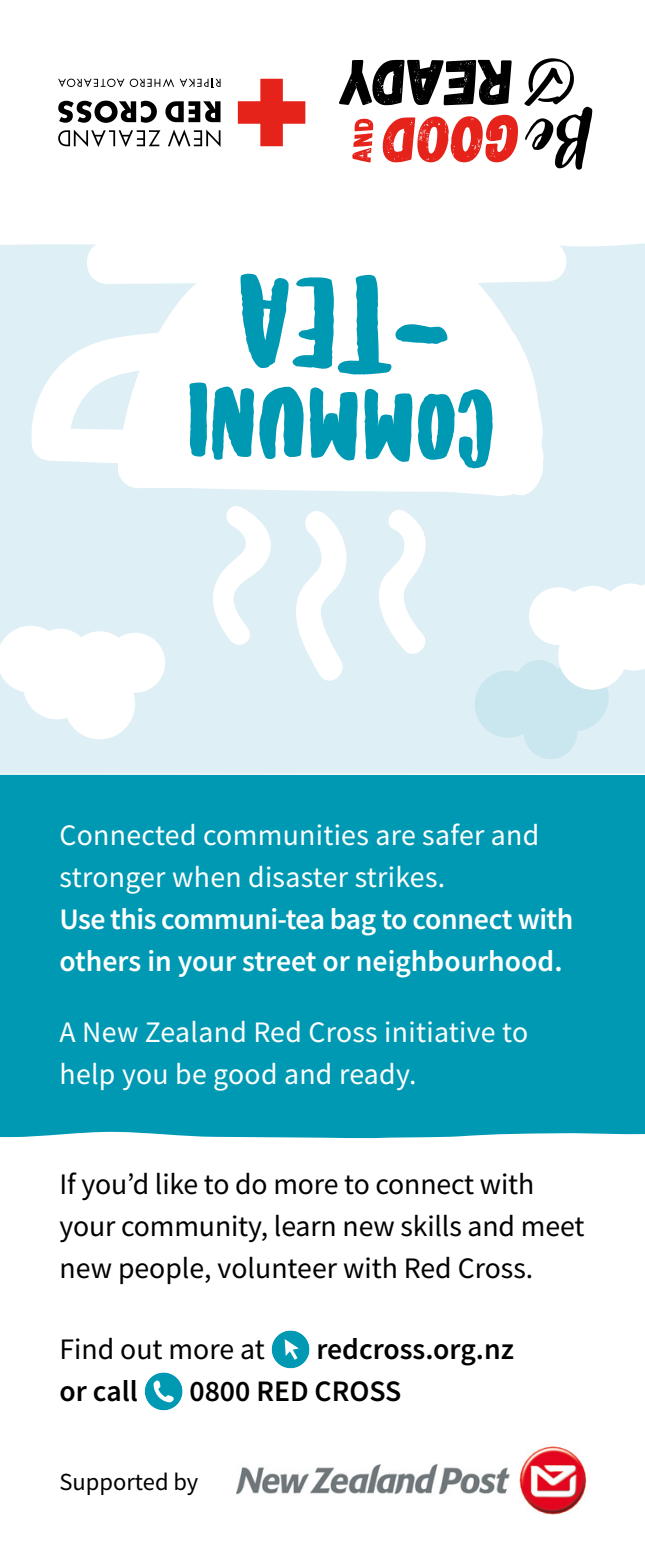
<style>
.page{position:relative;width:645px;height:1548px;background:#fff}
.page>*{position:absolute;margin:0;border:0;box-sizing:border-box;transform-origin:0 0}
.t1{font:126px "Sunrise International";color:#0099b3;scale:1.11 1}
.t2{font:98.7px "Sunrise International";color:#0099b3;scale:1.11 1}
.t3{font:italic 73.85px "Organika Script";color:#000}
.t4{font:29.75px/42px "Source Sans Pro";letter-spacing:-.005em;color:#000}
.t5{font:29.75px/42px "Source Sans Pro";letter-spacing:.01em;color:#fff}
.t6{font:600 29.75px/42px "Source Sans Pro";letter-spacing:-.01em;color:#fff}
.t7{font:600 29.75px "Source Sans Pro";color:#000}
.t8{font:24.5px "Source Sans Pro";color:#000}
</style>
<div class="page">
<div style="left:0;top:243px;width:645px;height:530px;background:#deeff5"></div>
<svg style="left:475px;top:580px;width:170px;height:179px"></svg>
<div style="left:0;top:775px;width:645px;height:363px;background:#0099b3"></div>
<svg style="left:29px;top:243px;width:544px;height:253px"></svg>
<svg style="left:373px;top:502px;width:60px;height:159px"></svg>
<svg style="left:290px;top:504px;width:65px;height:185px"></svg>
<svg style="left:205px;top:500px;width:77px;height:152px"></svg>
<svg style="left:168px;top:129px;width:52px;height:18px"></svg>
<svg style="left:58px;top:130px;width:102px;height:17px"></svg>
<svg style="left:165px;top:101px;width:55px;height:21px"></svg>
<svg style="left:58px;top:101px;width:99px;height:22px"></svg>
<svg style="left:238px;top:79px;width:67px;height:67px"></svg>
<svg style="left:131px;top:78px;width:43px;height:9px"></svg>
<svg style="left:117px;top:79px;width:7px;height:8px"></svg>
<svg style="left:107px;top:79px;width:9px;height:8px"></svg>
<div style="left:108px;top:80px;width:7px;height:6px;background:#fff;border-radius:50%"></div>
<svg style="left:58px;top:79px;width:48px;height:8px"></svg>
<svg style="left:180px;top:79px;width:41px;height:9px"></svg>
<svg style="left:0;top:626px;width:165px;height:113px"></svg>
<svg style="left:271px;top:1330px;width:39px;height:39px"></svg>
<svg style="left:144px;top:1372px;width:39px;height:39px"></svg>
<img style="left:237px;top:1446px;width:350px;height:68px">
<svg style="left:382px;top:115px;width:136px;height:47px"></svg>
<svg style="left:352px;top:118px;width:21px;height:44px"></svg>
<svg style="left:339px;top:60px;width:173px;height:45px"></svg>
<svg style="left:524px;top:58px;width:50px;height:48px"></svg>
<h3 class="t3" style="left:595px;top:186px;width:62px;rotate:-180deg">Be</h3>
<h1 class="t1" style="left:446px;top:384px;width:192px;rotate:-178deg">-tea</h1>
<h2 class="t2" style="left:492px;top:474px;width:277px;rotate:-178deg">CommunI</h2>
<p class="t5" style="left:60px;top:813px;width:481px">Connected communities are safer and stronger when disaster strikes.</p>
<p class="t6" style="left:60px;top:897px;width:515px">Use this communi-tea bag to connect with others in your street or neighbourhood.</p>
<p class="t5" style="left:60px;top:1011px;width:470px">A New Zealand Red Cross initiative to help you be good and ready.</p>
<p class="t4" style="left:60px;top:1162px;width:526px">If you’d like to do more to connect with your community, learn new skills and meet new people, volunteer with Red Cross.</p>
<p class="t4" style="left:60px;top:1328px;width:207px">Find out more at</p>
<p class="t7" style="left:316px;top:1330px;width:199px">redcross.org.nz</p>
<p class="t7" style="left:60px;top:1372px;width:80px">or call</p>
<p class="t7" style="left:189px;top:1372px;width:213px">0800 RED CROSS</p>
<p class="t8" style="left:60px;top:1466px;width:140px">Supported by</p>
</div>
